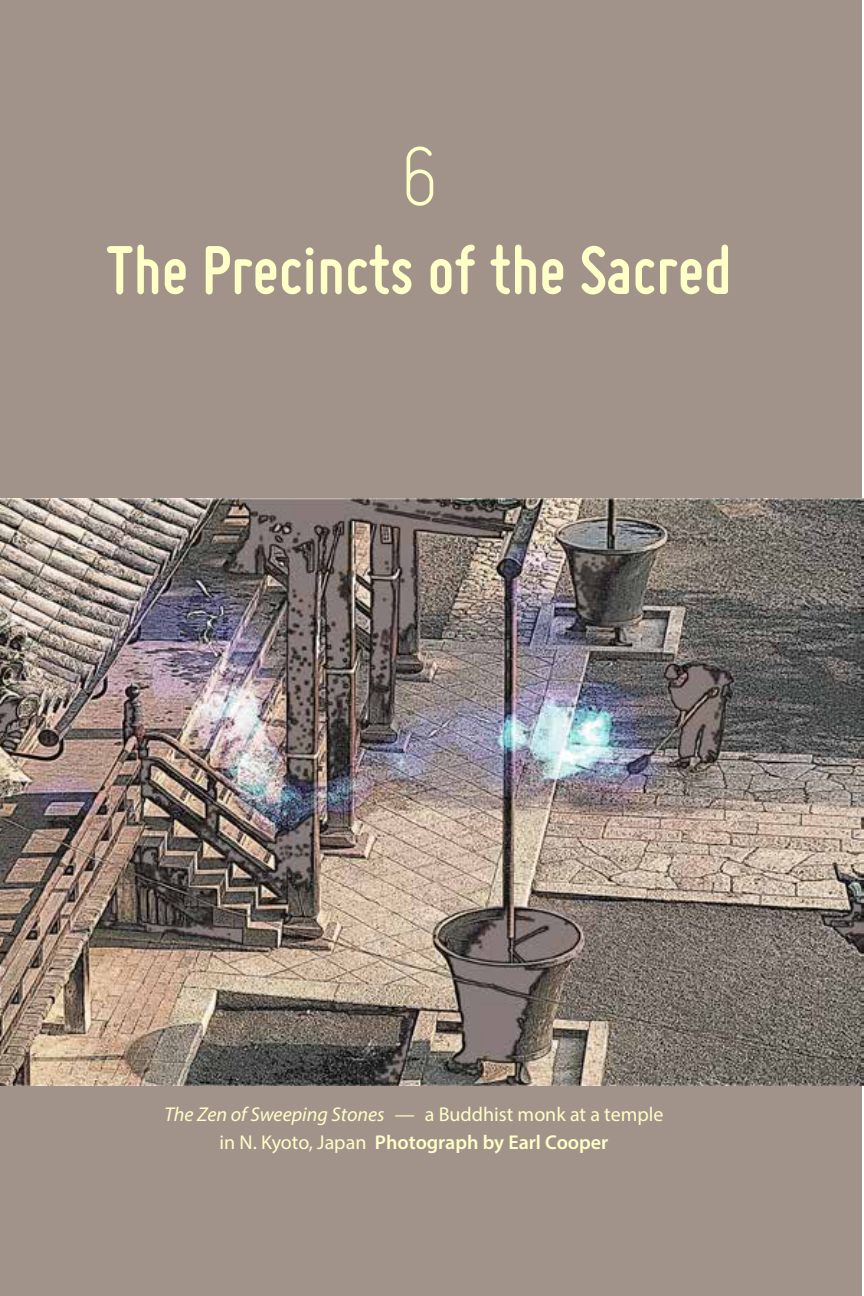
<style>
.page{position:relative;width:864px;height:1296px;background:#fff}
.page>*{position:absolute;margin:0;border:0;box-sizing:border-box;transform-origin:0 0}
.t1{font:300 96px "Miso";color:#ffffc8}
.t2{font:700 72px "Miso";color:#ffffc8}
.t3{font:20px/28px "Myriad Pro";color:#ffffc8;text-align:center}
.s1{font-style:italic}
.s2{font-weight:600}
</style>
<div class="page">
<div style="left:0;top:0;width:862px;height:1296px;background:#a1938a"></div>
<img style="left:0;top:499px;width:864px;height:586px">
<h1 class="t1" style="left:399px;top:122px;width:41px">6</h1>
<h2 class="t2" style="left:106px;top:229px;width:627px">The Precincts of the Sacred</h2>
<p class="t3" style="left:164px;top:1100px;width:501px"><span class="s1">The Zen of Sweeping Stones</span> — a Buddhist monk at a temple in N. Kyoto, Japan <span class="s2">Photograph by Earl Cooper</span></p>
</div>
